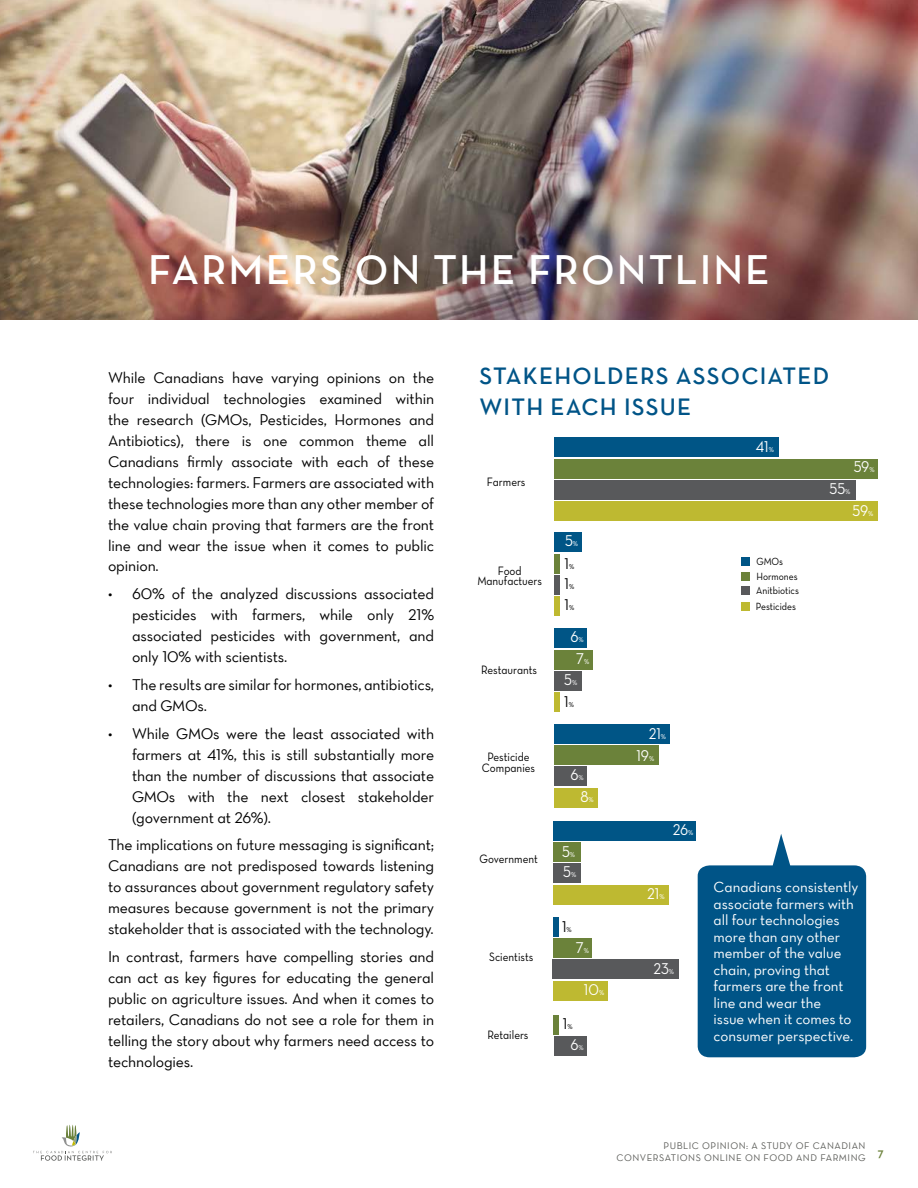
<style>
.page{position:relative;width:918px;height:1188px;background:#fff}
.page>*{position:absolute;margin:0;border:0;box-sizing:border-box;transform-origin:0 0}
.t1{font:600 42px "Neutra Text TF";letter-spacing:.05em;color:#fff}
.t2{font:600 24px/31.5px "Neutra Text TF";letter-spacing:.05em;color:#005487}
.t3{font:15.9px "Neutra Text Book Alt";color:#fff;scale:.9 1}
.t4{font:15.9px "Neutra Text Book Alt";color:#000;scale:.9 1}
.t5{font:15.75px/21px "Neutra Text Book Alt";letter-spacing:-.01em;color:#000;text-align:justify}
.t6{font:15px/16.5px "Neutra Text Book Alt";letter-spacing:-.005em;color:#fff}
.t7{font:600 12.75px "Neutra Text TF";color:#6b813a}
.t8{font:12.45px/10.6px "Neutra Text Book Alt";color:#000;text-align:center;scale:.9 1}
.t9{font:10.65px/14.9px "Neutra Text Book Alt";color:#000;scale:.9 1}
.t10{font:9.75px/11.7px "Neutra Text Book Alt";letter-spacing:.05em;color:#5c5d59;text-align:right}
.t11{font:7.05px "Neutra Text Book Alt";color:#fff;scale:.9 1}
.t12{font:7.05px "Neutra Text Book Alt";color:#000;scale:.9 1}
</style>
<div class="page">
<svg style="left:33px;top:1125px;width:79px;height:36px"></svg>
<img style="left:0;top:0;width:918px;height:320px">
<div style="left:554px;top:502px;width:323px;height:19px;background:#beb931"></div>
<div style="left:554px;top:480px;width:301px;height:20px;background:#58595b"></div>
<div style="left:554px;top:459px;width:323px;height:19px;background:#6b823a"></div>
<div style="left:554px;top:438px;width:225px;height:19px;background:#005586"></div>
<div style="left:554px;top:597px;width:5px;height:19px;background:#beb931"></div>
<div style="left:554px;top:575px;width:5px;height:19px;background:#58595b"></div>
<div style="left:554px;top:554px;width:5px;height:19px;background:#6b823a"></div>
<div style="left:554px;top:533px;width:27px;height:19px;background:#005586"></div>
<div style="left:554px;top:788px;width:44px;height:19px;background:#beb931"></div>
<div style="left:554px;top:767px;width:33px;height:19px;background:#58595b"></div>
<div style="left:554px;top:746px;width:104px;height:19px;background:#6b823a"></div>
<div style="left:554px;top:724px;width:115px;height:19px;background:#005586"></div>
<div style="left:554px;top:693px;width:5px;height:19px;background:#beb931"></div>
<div style="left:554px;top:671px;width:27px;height:20px;background:#58595b"></div>
<div style="left:554px;top:650px;width:38px;height:19px;background:#6b823a"></div>
<div style="left:554px;top:629px;width:33px;height:19px;background:#005586"></div>
<div style="left:554px;top:1037px;width:33px;height:19px;background:#58595b"></div>
<div style="left:554px;top:1015px;width:5px;height:19px;background:#6b823a"></div>
<div style="left:553px;top:981px;width:55px;height:19px;background:#beb931"></div>
<div style="left:553px;top:960px;width:126px;height:19px;background:#58595b"></div>
<div style="left:553px;top:938px;width:38px;height:20px;background:#6b823a"></div>
<div style="left:553px;top:917px;width:5px;height:19px;background:#005586"></div>
<div style="left:554px;top:885px;width:115px;height:19px;background:#beb931"></div>
<div style="left:554px;top:864px;width:27px;height:19px;background:#58595b"></div>
<div style="left:554px;top:842px;width:27px;height:20px;background:#6b823a"></div>
<div style="left:554px;top:821px;width:142px;height:19px;background:#005586"></div>
<div style="left:741px;top:557px;width:8px;height:9px;background:#005586"></div>
<div style="left:741px;top:572px;width:8px;height:9px;background:#6b823a"></div>
<div style="left:741px;top:587px;width:9px;height:8px;background:#58595b"></div>
<div style="left:741px;top:602px;width:8px;height:9px;background:#beb931"></div>
<svg style="left:698px;top:834px;width:168px;height:223px;background:#226b97"></svg>
<h1 class="t1" style="left:148px;top:243px;width:623px">FARM ERS ON THE FRONTLINE</h1>
<p class="t5" style="left:108px;top:366px;width:328px">While Canadians have varying opinions on the four individual technologies examined within the research (GMOs, Pesticides, Hormones and Antibiotics), there is one common theme all Canadians firmly associate with each of these technologies: farmers. Farmers are associated with these technologies more than any other member of the value chain proving that farmers are the front line and wear the issue when it comes to public opinion.</p>
<p class="t5" style="left:132px;top:583px;width:304px;text-indent:-24px">• 60% of the analyzed discussions associated pesticides with farmers, while only 21% associated pesticides with government, and only 10% with scientists.</p>
<p class="t5" style="left:132px;top:674px;width:304px;text-indent:-24px">• The results are similar for hormones, antibiotics, and GMOs.</p>
<p class="t5" style="left:132px;top:723px;width:304px;text-indent:-24px">• While GMOs were the least associated with farmers at 41%, this is still substantially more than the number of discussions that associate GMOs with the next closest stakeholder (government at 26%).</p>
<p class="t5" style="left:108px;top:834px;width:328px">The implications on future messaging is significant; Canadians are not predisposed towards listening to assurances about government regulatory safety measures because government is not the primary stakeholder that is associated with the technology.</p>
<p class="t5" style="left:108px;top:946px;width:328px">In contrast, farmers have compelling stories and can act as key figures for educating the general public on agriculture issues. And when it comes to retailers, Canadians do not see a role for them in telling the story about why farmers need access to technologies.</p>
<h2 class="t2" style="left:480px;top:360px;width:348px">STAKEHOLDERS ASSOCIATED<br>WITH EACH ISSUE</h2>
<p class="t8" style="left:487px;top:476px;width:44px">Farmers</p>
<p class="t8" style="left:477px;top:565px;width:74px">Food<br>Manufactuers</p>
<p class="t8" style="left:481px;top:664px;width:64px">Restaurants</p>
<p class="t8" style="left:482px;top:752px;width:61px">Pesticide<br>Companies</p>
<p class="t8" style="left:479px;top:854px;width:66px">Government</p>
<p class="t8" style="left:489px;top:951px;width:51px">Scientists</p>
<p class="t8" style="left:487px;top:1029px;width:47px">Retailers</p>
<p class="t3" style="left:565px;top:531px;width:10px">5</p>
<p class="t11" style="left:573px;top:540px;width:7px">%</p>
<p class="t4" style="left:564px;top:554px;width:7px">1</p>
<p class="t12" style="left:569px;top:563px;width:7px">%</p>
<p class="t4" style="left:564px;top:574px;width:7px">1</p>
<p class="t12" style="left:569px;top:582px;width:7px">%</p>
<p class="t4" style="left:564px;top:595px;width:7px">1</p>
<p class="t12" style="left:569px;top:603px;width:7px">%</p>
<p class="t3" style="left:570px;top:627px;width:11px">6</p>
<p class="t11" style="left:578px;top:635px;width:7px">%</p>
<p class="t3" style="left:576px;top:649px;width:10px">7</p>
<p class="t11" style="left:584px;top:657px;width:7px">%</p>
<p class="t3" style="left:564px;top:670px;width:10px">5</p>
<p class="t11" style="left:572px;top:678px;width:7px">%</p>
<p class="t4" style="left:564px;top:692px;width:7px">1</p>
<p class="t12" style="left:569px;top:700px;width:7px">%</p>
<p class="t3" style="left:570px;top:765px;width:11px">6</p>
<p class="t11" style="left:578px;top:773px;width:7px">%</p>
<p class="t3" style="left:580px;top:787px;width:11px">8</p>
<p class="t11" style="left:589px;top:795px;width:7px">%</p>
<p class="t3" style="left:562px;top:842px;width:10px">5</p>
<p class="t11" style="left:570px;top:850px;width:7px">%</p>
<p class="t3" style="left:563px;top:862px;width:10px">5</p>
<p class="t11" style="left:571px;top:870px;width:7px">%</p>
<p class="t4" style="left:562px;top:917px;width:7px">1</p>
<p class="t12" style="left:567px;top:925px;width:7px">%</p>
<p class="t3" style="left:576px;top:937px;width:10px">7</p>
<p class="t11" style="left:584px;top:946px;width:7px">%</p>
<p class="t4" style="left:563px;top:1014px;width:7px">1</p>
<p class="t12" style="left:568px;top:1022px;width:7px">%</p>
<p class="t3" style="left:584px;top:980px;width:18px">10</p>
<p class="t11" style="left:599px;top:989px;width:7px">%</p>
<p class="t3" style="left:570px;top:1035px;width:11px">6</p>
<p class="t11" style="left:578px;top:1043px;width:7px">%</p>
<p class="t3" style="left:756px;top:436px;width:16px">41</p>
<p class="t11" style="left:769px;top:445px;width:7px">%</p>
<p class="t9" style="left:756px;top:554px;width:49px">GMOs<br>Hormones<br>Anitbiotics<br>Pesticides</p>
<p class="t3" style="left:854px;top:457px;width:19px">59</p>
<p class="t11" style="left:869px;top:465px;width:7px">%</p>
<p class="t3" style="left:830px;top:479px;width:19px">55</p>
<p class="t11" style="left:845px;top:487px;width:7px">%</p>
<p class="t3" style="left:853px;top:501px;width:19px">59</p>
<p class="t11" style="left:868px;top:510px;width:7px">%</p>
<p class="t3" style="left:649px;top:724px;width:15px">21</p>
<p class="t11" style="left:661px;top:732px;width:7px">%</p>
<p class="t3" style="left:636px;top:746px;width:16px">19</p>
<p class="t11" style="left:649px;top:754px;width:7px">%</p>
<p class="t3" style="left:673px;top:820px;width:19px">26</p>
<p class="t11" style="left:688px;top:828px;width:7px">%</p>
<p class="t3" style="left:647px;top:884px;width:15px">21</p>
<p class="t11" style="left:660px;top:892px;width:7px">%</p>
<p class="t3" style="left:654px;top:959px;width:19px">23</p>
<p class="t11" style="left:669px;top:967px;width:7px">%</p>
<p class="t6" style="left:714px;top:879px;width:146px">Canadians consistently associate farmers with all four technologies more than any other member of the value chain, proving that farmers are the front line and wear the<br>issue when it comes to consumer perspective.</p>
<p class="t10" style="left:617px;top:1140px;width:250px">Public Opinion: a study of Canadian conversations online on food and farming</p>
<p class="t7" style="left:878px;top:1145px;width:8px">7</p>
</div>
